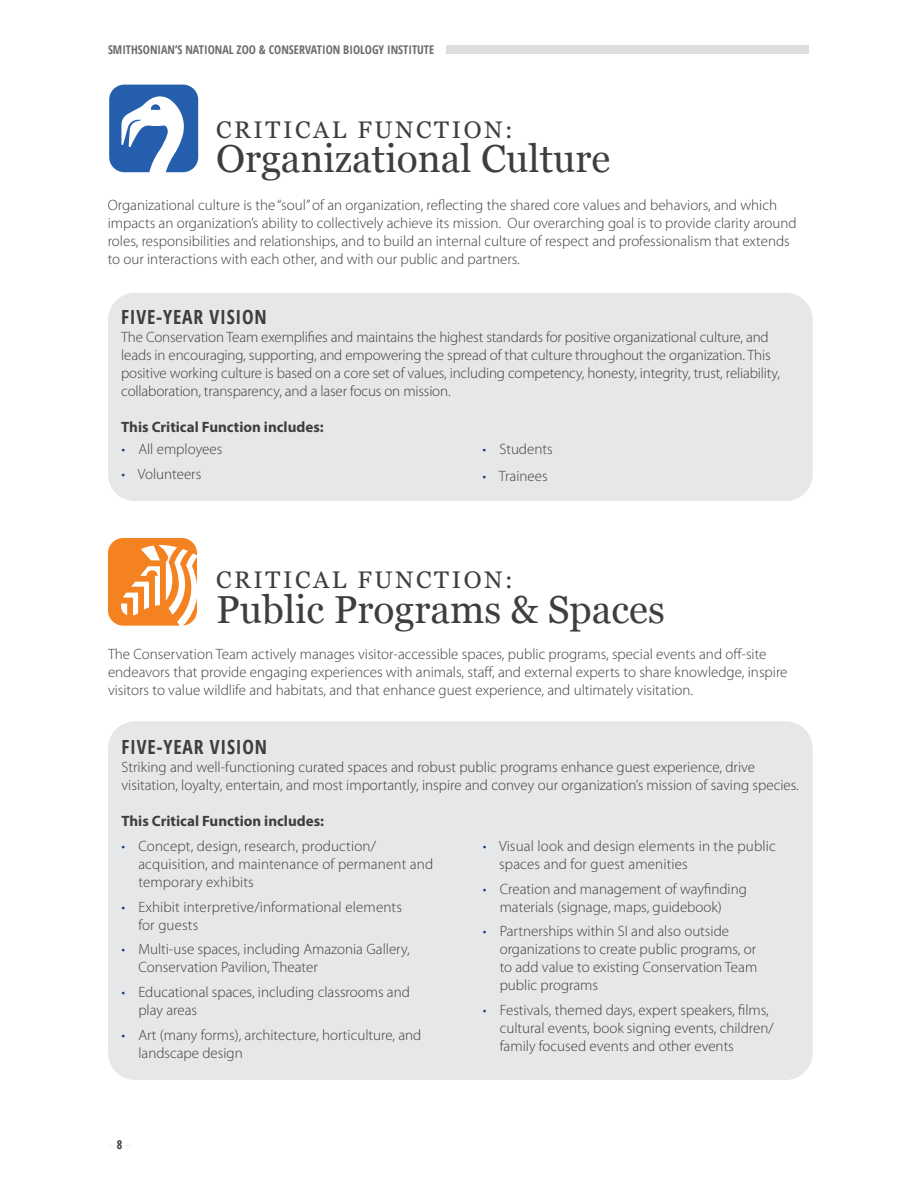
<style>
.page{position:relative;width:918px;height:1188px;background:#fff}
.page>*{position:absolute;margin:0;border:0;box-sizing:border-box;transform-origin:0 0}
.t1{font:39px "Georgia";color:#3e3e3f}
.t2{font:24px "Georgia";letter-spacing:.11em;color:#3e3e3f}
.t3{font:700 condensed 19.5px "Open Sans";letter-spacing:.04em;color:#3e3e3f}
.t4{font:300 15px/18px "Myriad Pro";color:#3e3e3f}
.t5{font:700 15px "Myriad Pro";color:#3e3e3f}
.t6{font:700 condensed 12px "Open Sans";color:#6c6d70}
.s1{color:#19407d}
</style>
<div class="page">
<div style="left:446px;top:45px;width:363px;height:9px;background:#dcdddf"></div>
<svg style="left:109px;top:85px;width:89px;height:87px"></svg>
<div style="left:108px;top:721px;width:705px;height:359px;background:#e6e7e9;border-radius:27px"></div>
<div style="left:108px;top:293px;width:705px;height:208px;background:#e6e7e9;border-radius:27px"></div>
<svg style="left:108px;top:538px;width:89px;height:88px"></svg>
<p class="t6" style="left:108px;top:41px;width:328px">SMITHSONIAN’S NATIONAL ZOO &amp; CONSERVATION BIOLOGY INSTITUTE</p>
<h2 class="t2" style="left:216px;top:112px;width:298px">CRITICAL FUNCTION:</h2>
<h1 class="t1" style="left:216px;top:130px;width:396px">Organizational Culture</h1>
<p class="t4" style="left:108px;top:197px;width:690px">Organizational culture is the “soul” of an organization, reflecting the shared core values and behaviors, and which impacts an organization’s ability to collectively achieve its mission. Our overarching goal is to provide clarity around roles, responsibilities and relationships, and to build an internal culture of respect and professionalism that extends to our interactions with each other, and with our public and partners.</p>
<h3 class="t3" style="left:121px;top:303px;width:147px">FIVE-YEAR VISION</h3>
<p class="t4" style="left:121px;top:328px;width:660px">The Conservation Team exemplifies and maintains the highest standards for positive organizational culture, and leads in encouraging, supporting, and empowering the spread of that culture throughout the organization. This positive working culture is based on a core set of values, including competency, honesty, integrity, trust, reliability, collaboration, transparency, and a laser focus on mission.</p>
<p class="t5" style="left:121px;top:417px;width:204px">This Critical Function includes:</p>
<p class="t4" style="left:122px;top:440px;width:102px"><span class="s1">•</span> All employees</p>
<p class="t4" style="left:483px;top:440px;width:72px"><span class="s1">•</span> Students</p>
<p class="t4" style="left:121px;top:465px;width:81px"><span class="s1">•</span> Volunteers</p>
<p class="t4" style="left:483px;top:467px;width:67px"><span class="s1">•</span> Trainees</p>
<h2 class="t2" style="left:216px;top:562px;width:298px">CRITICAL FUNCTION:</h2>
<h1 class="t1" style="left:216px;top:581px;width:450px">Public Programs &amp; Spaces</h1>
<p class="t4" style="left:108px;top:645px;width:681px">The Conservation Team actively manages visitor-accessible spaces, public programs, special events and off-site endeavors that provide engaging experiences with animals, staff, and external experts to share knowledge, inspire visitors to value wildlife and habitats, and that enhance guest experience, and ultimately visitation.</p>
<h3 class="t3" style="left:122px;top:733px;width:147px">FIVE-YEAR VISION</h3>
<p class="t4" style="left:122px;top:758px;width:679px">Striking and well-functioning curated spaces and robust public programs enhance guest experience, drive visitation, loyalty, entertain, and most importantly, inspire and convey our organization’s mission of saving species.</p>
<p class="t5" style="left:122px;top:811px;width:204px">This Critical Function includes:</p>
<p class="t4" style="left:122px;top:837px;width:256px"><span class="s1">•</span> Concept, design, research, production/</p>
<p class="t4" style="left:483px;top:837px;width:294px"><span class="s1">•</span> Visual look and design elements in the public</p>
<p class="t4" style="left:138px;top:855px;width:296px">acquisition, and maintenance of permanent and</p>
<p class="t4" style="left:499px;top:855px;width:190px">spaces and for guest amenities</p>
<p class="t4" style="left:138px;top:873px;width:117px">temporary exhibits</p>
<p class="t4" style="left:483px;top:880px;width:266px"><span class="s1">•</span> Creation and management of wayfinding</p>
<p class="t4" style="left:121px;top:898px;width:282px"><span class="s1">•</span> Exhibit interpretive/informational elements</p>
<p class="t4" style="left:500px;top:898px;width:224px">materials (signage, maps, guidebook)</p>
<p class="t4" style="left:138px;top:916px;width:61px">for guests</p>
<p class="t4" style="left:483px;top:923px;width:248px"><span class="s1">•</span> Partnerships within SI and also outside</p>
<p class="t4" style="left:121px;top:941px;width:290px"><span class="s1">•</span> Multi-use spaces, including Amazonia Gallery,</p>
<p class="t4" style="left:500px;top:941px;width:258px">organizations to create public programs, or</p>
<p class="t4" style="left:138px;top:959px;width:181px">Conservation Pavilion, Theater</p>
<p class="t4" style="left:500px;top:959px;width:259px">to add value to existing Conservation Team public programs</p>
<p class="t4" style="left:138px;top:983px;width:273px;text-indent:-17px"><span class="s1">•</span> Educational spaces, including classrooms and play areas</p>
<p class="t4" style="left:500px;top:1001px;width:276px;text-indent:-17px"><span class="s1">•</span> Festivals, themed days, expert speakers, films, cultural events, book signing events, children/</p>
<p class="t4" style="left:121px;top:1026px;width:301px"><span class="s1">•</span> Art (many forms), architecture, horticulture, and</p>
<p class="t4" style="left:500px;top:1037px;width:236px">family focused events and other events</p>
<p class="t4" style="left:138px;top:1044px;width:106px">landscape design</p>
</div>
